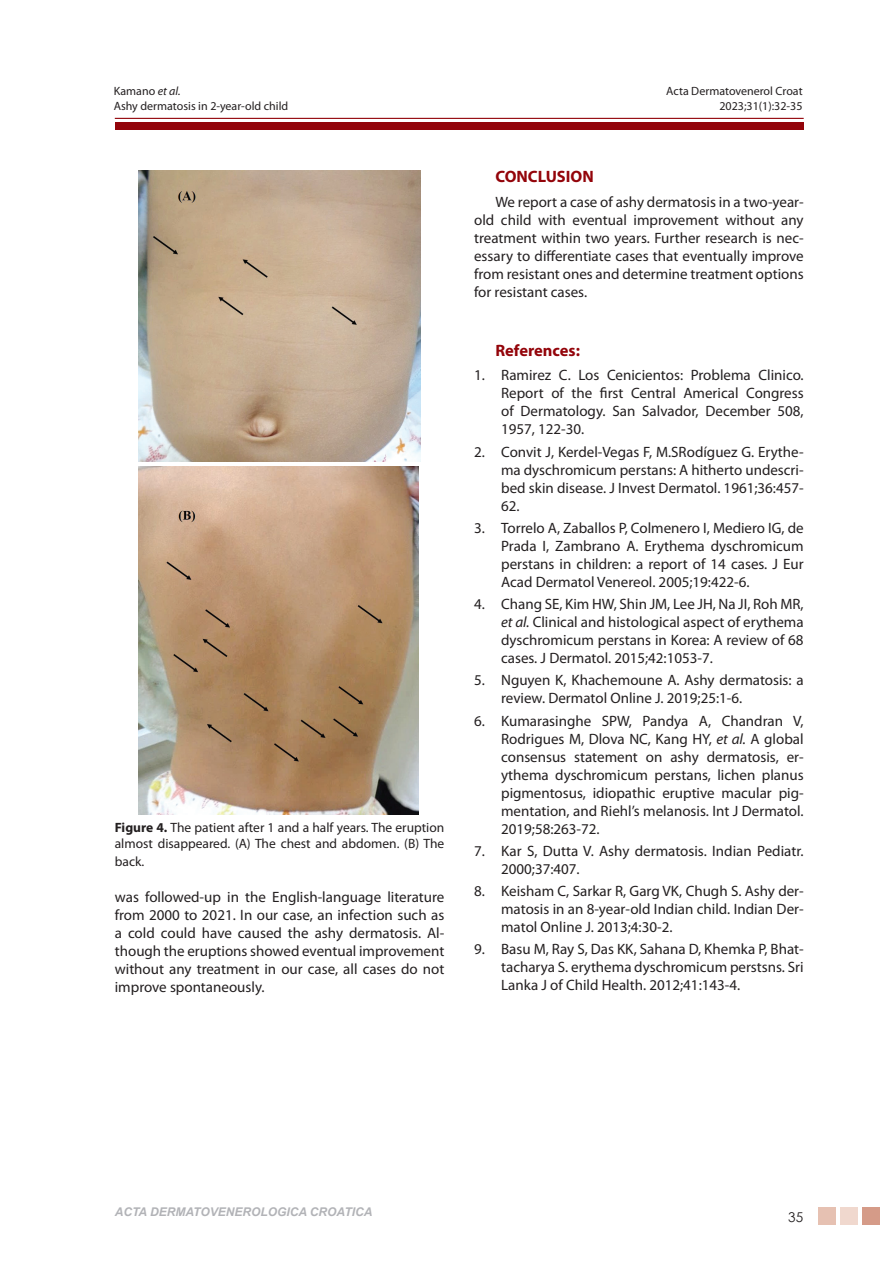
<style>
.page{position:relative;width:893px;height:1263px;background:#fff}
.page>*{position:absolute;margin:0;border:0;box-sizing:border-box;transform-origin:0 0}
.t1{font:700 16.5px "Myriad Pro";color:#93040a}
.t2{font:15px/18px "Myriad Pro";color:#231f20;text-align:justify}
.t3{font:13.5px/16.2px "Myriad Pro";color:#231f20}
.t4{font:13.5px "Century Gothic";color:#231f20}
.t5{font:12px "Myriad Pro";color:#231f20}
.t6{font:italic 700 12px "Arial";color:#b2b3b7}
.s1{font-style:italic}
.s2{font-weight:700}
</style>
<div class="page">
<div style="left:115px;top:122px;width:689px;height:8px;background:#93040a"></div>
<hr style="left:115px;top:118px;width:689px;height:1px;background:#93040a">
<div style="left:818px;top:1207px;width:18px;height:18px;background:#e6c1b2"></div>
<div style="left:840px;top:1207px;width:18px;height:18px;background:#f0d8ce"></div>
<div style="left:863px;top:1207px;width:17px;height:18px;background:#d59b88"></div>
<img style="left:139px;top:170px;width:282px;height:291px">
<img style="left:138px;top:466px;width:281px;height:349px">
<p class="t5" style="left:114px;top:84px;width:68px">Kamano <span class="s1">et al.</span></p>
<p class="t5" style="left:666px;top:84px;width:138px">Acta Dermatovenerol Croat</p>
<p class="t5" style="left:114px;top:98px;width:176px">Ashy dermatosis in 2-year-old child</p>
<p class="t5" style="left:719px;top:98px;width:85px">2023;31(1):32-35</p>
<p class="t3" style="left:115px;top:819px;width:331px"><span class="s2">Figure 4.</span> The patient after 1 and a half years. The eruption almost disappeared. (A) The chest and abdomen. (B) The</p>
<p class="t3" style="left:115px;top:854px;width:31px">back.</p>
<p class="t2" style="left:115px;top:888px;width:331px">was followed-up in the English-language literature from 2000 to 2021. In our case, an infection such as a cold could have caused the ashy dermatosis. Al&shy;though the eruptions showed eventual improvement without any treatment in our case, all cases do not improve spontaneously.</p>
<p class="t1" style="left:495px;top:166px;width:100px">CONCLUSION</p>
<p class="t2" style="left:474px;top:193px;width:331px;text-indent:21px">We report a case of ashy dermatosis in a two-year&shy;old child with eventual improvement without any treatment within two years. Further research is nec&shy;essary to differentiate cases that eventually improve from resistant ones and determine treatment options for resistant cases.</p>
<p class="t1" style="left:495px;top:340px;width:86px">References:</p>
<p class="t2" style="left:501px;top:366px;width:304px;text-indent:-27px">1. Ramirez C. Los Cenicientos: Problema Clinico.<br>Report of the first Central Americal Congress of Dermatology. San Salvador, December 508, 1957, 122-30.</p>
<p class="t2" style="left:501px;top:442px;width:304px;text-indent:-27px">2. Convit J, Kerdel-Vegas F, M.SRodíguez G. Erythe&shy;ma dyschromicum perstans: A hitherto undescri&shy;bed skin disease. J Invest Dermatol. 1961;36:457- 62.</p>
<p class="t2" style="left:501px;top:518px;width:304px;text-indent:-27px">3. Torrelo A, Zaballos P, Colmenero I, Mediero IG, de Prada I, Zambrano A. Erythema dyschromicum perstans in children: a report of 14 cases. J Eur Acad Dermatol Venereol. 2005;19:422-6.</p>
<p class="t2" style="left:501px;top:595px;width:304px;text-indent:-27px">4. Chang SE, Kim HW, Shin JM, Lee JH, Na JI, Roh MR, <span class="s1">et al.</span> Clinical and histological aspect of erythema dyschromicum perstans in Korea: A review of 68 cases. J Dermatol. 2015;42:1053-7.</p>
<p class="t2" style="left:501px;top:671px;width:304px;text-indent:-27px">5. Nguyen K, Khachemoune A. Ashy dermatosis: a review. Dermatol Online J. 2019;25:1-6.</p>
<p class="t2" style="left:501px;top:711px;width:304px;text-indent:-27px">6. Kumarasinghe SPW, Pandya A, Chandran V, Rodrigues M, Dlova NC, Kang HY, <span class="s1">et al.</span> A global consensus statement on ashy dermatosis, er&shy;ythema dyschromicum perstans, lichen planus pigmentosus, idiopathic eruptive macular pig&shy;mentation, and Riehl’s melanosis. Int J Dermatol.<br>2019;58:263-72.</p>
<p class="t2" style="left:501px;top:841px;width:304px;text-indent:-27px">7. Kar S, Dutta V. Ashy dermatosis. Indian Pediatr.<br>2000;37:407.</p>
<p class="t2" style="left:501px;top:882px;width:304px;text-indent:-27px">8. Keisham C, Sarkar R, Garg VK, Chugh S. Ashy der&shy;matosis in an 8-year-old Indian child. Indian Der&shy;matol Online J. 2013;4:30-2.</p>
<p class="t2" style="left:501px;top:940px;width:304px;text-indent:-27px">9. Basu M, Ray S, Das KK, Sahana D, Khemka P, Bhat&shy;tacharya S. erythema dyschromicum perstsns. Sri Lanka J of Child Health. 2012;41:143-4.</p>
<p class="t6" style="left:115px;top:1203px;width:259px">ACTA DERMATOVENEROLOGICA CROATICA</p>
<p class="t4" style="left:788px;top:1207px;width:16px">35</p>
</div>
